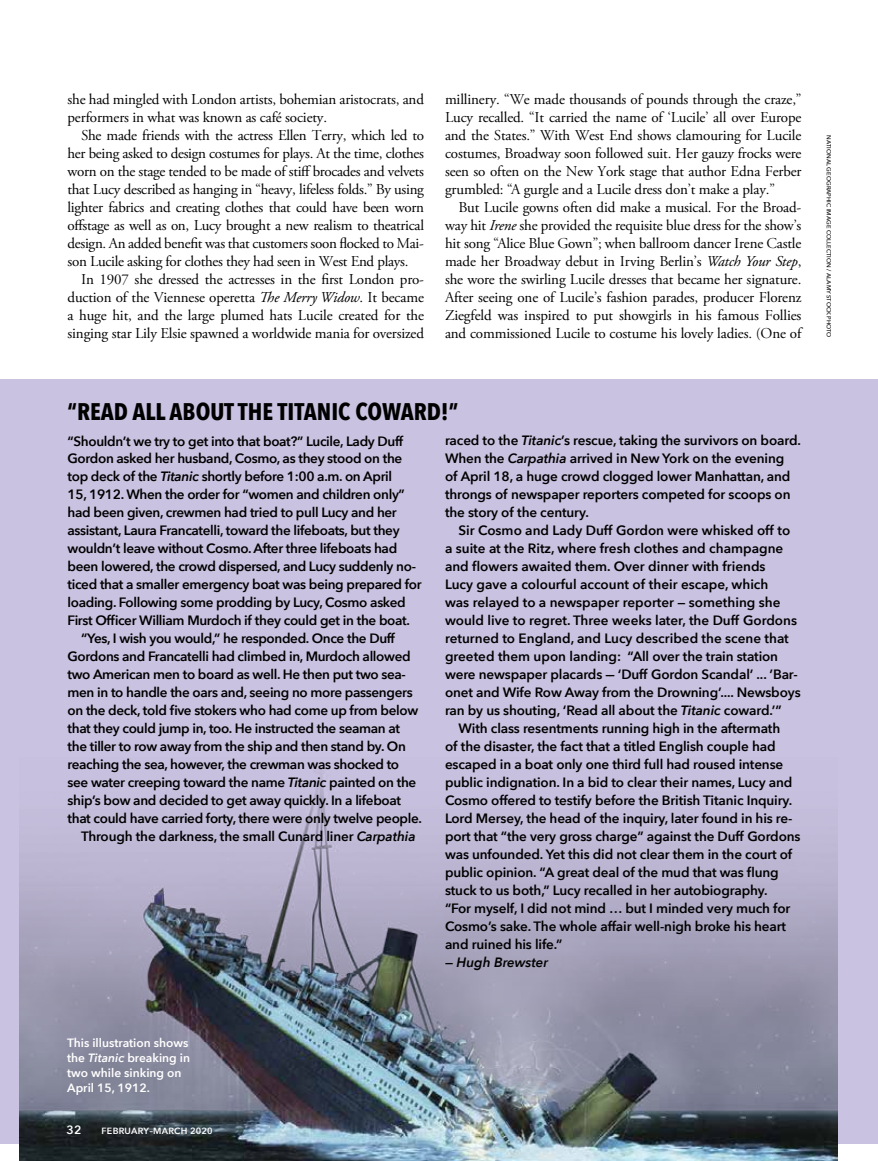
<style>
.page{position:relative;width:878px;height:1161px;background:#fff}
.page>*{position:absolute;margin:0;border:0;box-sizing:border-box;transform-origin:0 0}
.t1{font:700 24px "Avenir Next Condensed";color:#000}
.t2{font:15px/18px "Adobe Garamond Pro";letter-spacing:-.01em;color:#000;text-align:justify}
.t3{font:600 13.5px/18px "Avenir Next";letter-spacing:-.01em;color:#000}
.t4{font:italic 600 13.5px "Avenir Next";color:#000}
.t5{font:600 12px/15px "Avenir Next";color:#fff}
.t6{font:600 9px "Avenir Next";letter-spacing:.025em;color:#fff}
.t7{font:500 6px "Avenir Next";color:#000}
.s1{font-style:italic}
</style>
<div class="page">
<div style="left:0;top:380px;width:878px;height:764px;background:#c9c2e0"></div>
<img style="left:20px;top:768px;width:817px;height:393px">
<p class="t2" style="left:68px;top:90px;width:358px">she had mingled with London artists, bohemian aristocrats, and performers in what was known as café society.</p>
<p class="t2" style="left:68px;top:126px;width:358px;text-indent:14px">She made friends with the actress Ellen Terry, which led to her being asked to design costumes for plays. At the time, clothes worn on the stage tended to be made of stiff brocades and velvets that Lucy described as hanging in “heavy, lifeless folds.” By using lighter fabrics and creating clothes that could have been worn offstage as well as on, Lucy brought a new realism to theatrical design. An added benefit was that customers soon flocked to Mai&shy;son Lucile asking for clothes they had seen in West End plays.</p>
<p class="t2" style="left:68px;top:270px;width:358px;text-indent:14px">In 1907 she dressed the actresses in the first London pro&shy;duction of the Viennese operetta <span class="s1">The Merry Widow</span>. It became a huge hit, and the large plumed hats Lucile created for the singing star Lily Elsie spawned a worldwide mania for oversized</p>
<p class="t2" style="left:445px;top:90px;width:358px">millinery. “We made thousands of pounds through the craze,” Lucy recalled. “It carried the name of ‘Lucile’ all over Europe and the States.” With West End shows clamouring for Lucile costumes, Broadway soon followed suit. Her gauzy frocks were seen so often on the New York stage that author Edna Ferber grumbled: “A gurgle and a Lucile dress don’t make a play.”</p>
<p class="t2" style="left:445px;top:198px;width:358px;text-indent:14px">But Lucile gowns often did make a musical. For the Broad&shy;way hit <span class="s1">Irene</span> she provided the requisite blue dress for the show’s hit song “Alice Blue Gown”; when ballroom dancer Irene Castle made her Broadway debut in Irving Berlin’s <span class="s1">Watch Your Step</span>, she wore the swirling Lucile dresses that became her signature.<br>After seeing one of Lucile’s fashion parades, producer Florenz Ziegfeld was inspired to put showgirls in his famous Follies and commissioned Lucile to costume his lovely ladies. (One of</p>
<p class="t7" style="left:834px;top:135px;width:204px;rotate:90deg">NATIONAL GEOGRAPHIC IMAGE COLLECTION / ALAMY STOCK PHOTO</p>
<h1 class="t1" style="left:68px;top:397px;width:392px">“READ ALL ABOUT THE TITANIC COWARD!”</h1>
<p class="t3" style="left:68px;top:432px;width:337px">“Shouldn’t we try to get into that boat?” Lucile, Lady Duff</p>
<p class="t3" style="left:68px;top:450px;width:336px">Gordon asked her husband, Cosmo, as they stood on the</p>
<p class="t3" style="left:68px;top:468px;width:326px">top deck of the <span class="s1">Titanic</span> shortly before 1:00 a.m. on April</p>
<p class="t3" style="left:68px;top:486px;width:339px">15, 1912. When the order for “women and children only”</p>
<p class="t3" style="left:68px;top:504px;width:331px">had been given, crewmen had tried to pull Lucy and her</p>
<p class="t3" style="left:68px;top:522px;width:333px">assistant, Laura Francatelli, toward the lifeboats, but they</p>
<p class="t3" style="left:68px;top:540px;width:331px">wouldn’t leave without Cosmo. After three lifeboats had</p>
<p class="t3" style="left:68px;top:558px;width:350px">been lowered, the crowd dispersed, and Lucy suddenly no-</p>
<p class="t3" style="left:68px;top:576px;width:355px">ticed that a smaller emergency boat was being prepared for</p>
<p class="t3" style="left:68px;top:594px;width:339px">loading. Following some prodding by Lucy, Cosmo asked</p>
<p class="t3" style="left:68px;top:612px;width:344px">First Officer William Murdoch if they could get in the boat.</p>
<p class="t3" style="left:81px;top:630px;width:315px">“Yes, I wish you would,” he responded. Once the Duff</p>
<p class="t3" style="left:68px;top:648px;width:344px">Gordons and Francatelli had climbed in, Murdoch allowed</p>
<p class="t3" style="left:68px;top:666px;width:340px">two American men to board as well. He then put two sea-</p>
<p class="t3" style="left:68px;top:684px;width:346px">men in to handle the oars and, seeing no more passengers</p>
<p class="t3" style="left:68px;top:702px;width:352px">on the deck, told five stokers who had come up from below</p>
<p class="t3" style="left:68px;top:720px;width:334px">that they could jump in, too. He instructed the seaman at</p>
<p class="t3" style="left:68px;top:738px;width:340px">the tiller to row away from the ship and then stand by. On</p>
<p class="t3" style="left:68px;top:756px;width:333px">reaching the sea, however, the crewman was shocked to</p>
<p class="t3" style="left:68px;top:774px;width:350px">see water creeping toward the name <span class="s1">Titanic</span> painted on the</p>
<p class="t3" style="left:68px;top:792px;width:335px">ship’s bow and decided to get away quickly. In a lifeboat</p>
<p class="t3" style="left:68px;top:810px;width:356px">that could have carried forty, there were only twelve people.</p>
<p class="t3" style="left:81px;top:828px;width:336px">Through the darkness, the small Cunard liner <span class="s1">Carpathia</span></p>
<p class="t3" style="left:445px;top:432px;width:357px">raced to the <span class="s1">Titanic</span>’s rescue, taking the survivors on board.<br>When the <span class="s1">Carpathia</span> arrived in New York on the evening<br>of April 18, a huge crowd clogged lower Manhattan, and throngs of newspaper reporters competed for scoops on the story of the century.</p>
<p class="t3" style="left:458px;top:522px;width:333px">Sir Cosmo and Lady Duff Gordon were whisked off to</p>
<p class="t3" style="left:445px;top:540px;width:340px">a suite at the Ritz, where fresh clothes and champagne</p>
<p class="t3" style="left:445px;top:558px;width:322px">and flowers awaited them. Over dinner with friends</p>
<p class="t3" style="left:445px;top:576px;width:325px">Lucy gave a colourful account of their escape, which</p>
<p class="t3" style="left:445px;top:594px;width:337px">was relayed to a newspaper reporter — something she</p>
<p class="t3" style="left:445px;top:612px;width:353px">would live to regret. Three weeks later, the Duff Gordons</p>
<p class="t3" style="left:445px;top:630px;width:345px">returned to England, and Lucy described the scene that</p>
<p class="t3" style="left:445px;top:648px;width:334px">greeted them upon landing: “All over the train station</p>
<p class="t3" style="left:445px;top:666px;width:354px">were newspaper placards –– ‘Duff Gordon Scandal’ ... ’Bar-</p>
<p class="t3" style="left:445px;top:684px;width:357px">onet and Wife Row Away from the Drowning’.... Newsboys</p>
<p class="t3" style="left:445px;top:702px;width:338px">ran by us shouting, ‘Read all about the <span class="s1">Titanic</span> coward.’”</p>
<p class="t3" style="left:458px;top:720px;width:323px">With class resentments running high in the aftermath</p>
<p class="t3" style="left:445px;top:738px;width:332px">of the disaster, the fact that a titled English couple had</p>
<p class="t3" style="left:445px;top:756px;width:340px">escaped in a boat only one third full had roused intense</p>
<p class="t3" style="left:445px;top:774px;width:349px">public indignation. In a bid to clear their names, Lucy and</p>
<p class="t3" style="left:445px;top:792px;width:349px">Cosmo offered to testify before the British Titanic Inquiry.</p>
<p class="t3" style="left:445px;top:810px;width:349px">Lord Mersey, the head of the inquiry, later found in his re-</p>
<p class="t3" style="left:445px;top:828px;width:357px">port that “the very gross charge” against the Duff Gordons</p>
<p class="t3" style="left:445px;top:846px;width:349px">was unfounded. Yet this did not clear them in the court of</p>
<p class="t3" style="left:445px;top:864px;width:335px">public opinion. “A great deal of the mud that was flung</p>
<p class="t3" style="left:445px;top:882px;width:324px">stuck to us both,” Lucy recalled in her autobiography.</p>
<p class="t3" style="left:445px;top:900px;width:347px">“For myself, I did not mind … but I minded very much for</p>
<p class="t3" style="left:445px;top:918px;width:342px">Cosmo’s sake. The whole affair well-nigh broke his heart</p>
<p class="t3" style="left:445px;top:936px;width:119px">and ruined his life.”</p>
<p class="t4" style="left:445px;top:954px;width:105px">— Hugh Brewster</p>
<p class="t5" style="left:67px;top:1035px;width:124px">This illustration shows the <span class="s1">Titanic</span> breaking in two while sinking on<br>April 15, 1912.</p>
<p class="t5" style="left:67px;top:1122px;width:16px">32</p>
<p class="t6" style="left:102px;top:1126px;width:113px">FEBRUARY–MARCH 2020</p>
</div>
